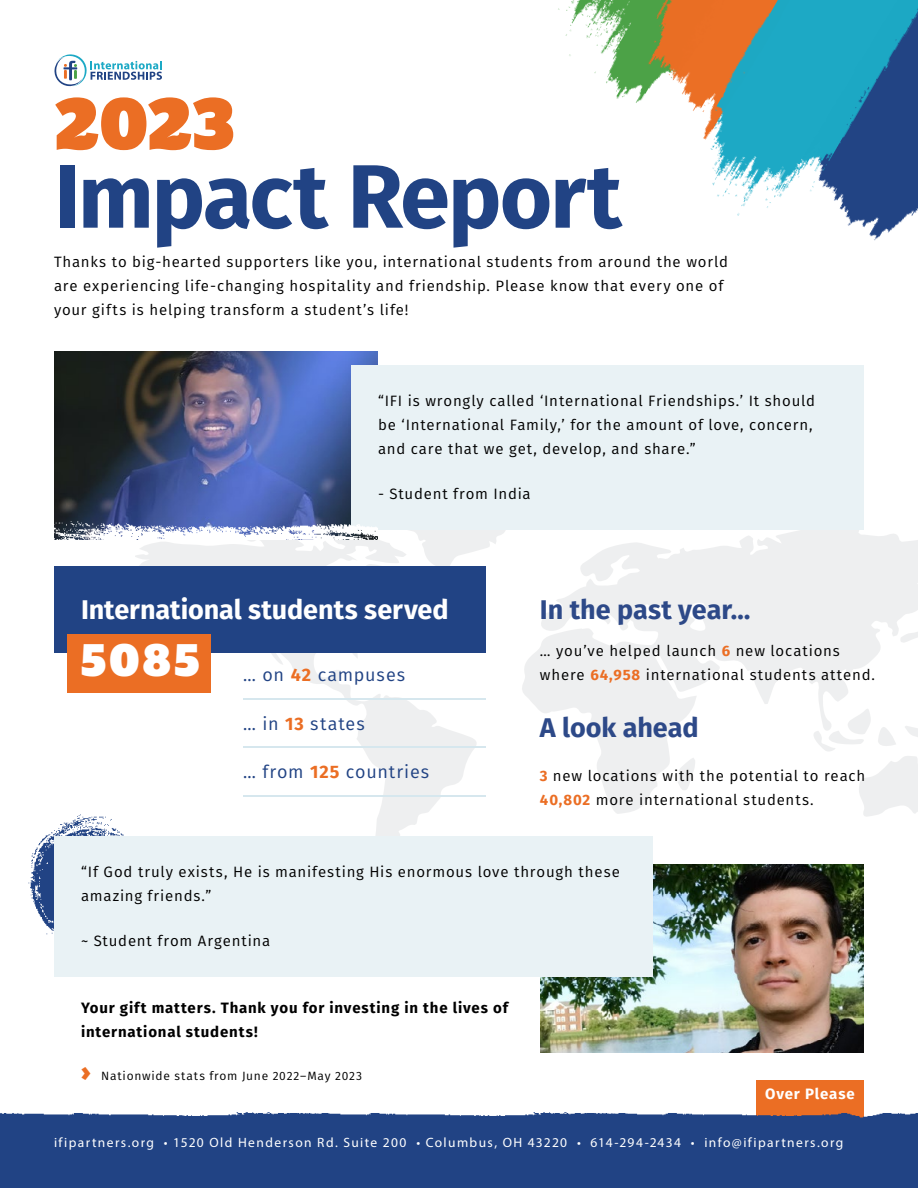
<style>
.page{position:relative;width:918px;height:1188px;background:#fff}
.page>*{position:absolute;margin:0;border:0;box-sizing:border-box;transform-origin:0 0}
.t1{font:700 90px "Fira Sans";letter-spacing:-.025em;color:#214384}
.t2{font:72px "Plume Ad";color:#eb6e24}
.t3{font:45px "Plume Ad";color:#fff}
.t4{font:700 27px "Fira Sans";letter-spacing:-.005em;color:#fff}
.t5{font:700 27px "Fira Sans";letter-spacing:-.005em;color:#2d4988}
.t6{font:27px "Plume Ad";color:#eb6e24}
.t7{font:18px "Fira Sans";letter-spacing:.045em;color:#214384}
.t8{font:15px/24px "Fira Sans";letter-spacing:.055em;color:#000}
.t9{font:700 15px/24px "Fira Sans";letter-spacing:.055em;color:#000}
.t10{font:700 15px "Fira Sans";letter-spacing:.055em;color:#fff}
.t11{font:13.5px "Myriad Pro";letter-spacing:.105em;color:#fff}
.t12{font:12px "Fira Sans";letter-spacing:.065em;color:#000}
.s1{font-weight:700;color:#eb6e24}
</style>
<div class="page">
<svg style="left:135px;top:530px;width:783px;height:334px"></svg>
<div style="left:756px;top:1080px;width:108px;height:54px;background:#eb6e24"></div>
<img style="left:28px;top:810px;width:161px;height:125px">
<div style="left:683px;top:1113px;width:235px;height:75px;background:#214384"></div>
<div style="left:386px;top:1112px;width:297px;height:76px;background:#214384"></div>
<div style="left:0;top:1112px;width:386px;height:76px;background:#214384"></div>
<img style="left:54px;top:351px;width:324px;height:162px">
<img style="left:540px;top:864px;width:324px;height:189px">
<div style="left:54px;top:567px;width:432px;height:86px;background:#214384"></div>
<div style="left:68px;top:635px;width:143px;height:58px;background:#eb6e24"></div>
<hr style="left:243px;top:698px;width:243px;height:1px;background:#d6e7ee">
<hr style="left:243px;top:747px;width:243px;height:1px;background:#d6e7ee">
<hr style="left:243px;top:795px;width:243px;height:2px;background:#d6e7ee">
<div style="left:351px;top:365px;width:513px;height:120px;background:#e9f2f5"></div>
<div style="left:351px;top:458px;width:513px;height:72px;background:#e9f2f5"></div>
<div style="left:54px;top:836px;width:598px;height:96px;background:#e9f2f5"></div>
<div style="left:54px;top:905px;width:598px;height:72px;background:#e9f2f5"></div>
<img style="left:54px;top:513px;width:324px;height:27px">
<img style="left:729px;top:837px;width:189px;height:27px">
<img style="left:558px;top:0;width:56px;height:84px">
<img style="left:614px;top:0;width:57px;height:103px">
<img style="left:671px;top:0;width:247px;height:241px">
<svg style="left:54px;top:54px;width:108px;height:32px"></svg>
<h2 class="t2" style="left:54px;top:77px;width:183px">2023</h2>
<h1 class="t1" style="left:54px;top:120px;width:569px">Impact Report</h1>
<p class="t8" style="left:54px;top:249px;width:676px">Thanks to big-hearted supporters like you, international students from around the world are experiencing life-changing hospitality and friendship. Please know that every one of your gifts is helping transform a student’s life!</p>
<p class="t8" style="left:378px;top:389px;width:439px">“IFI is wrongly called ‘International Friendships.’ It should be ‘International Family,’ for the amount of love, concern, and care that we get, develop, and share.”</p>
<p class="t8" style="left:378px;top:481px;width:154px">- Student from India</p>
<h3 class="t4" style="left:81px;top:587px;width:369px">International students served</h3>
<h3 class="t3" style="left:81px;top:631px;width:120px">5085</h3>
<p class="t7" style="left:243px;top:661px;width:164px">… on <span class="s1">42</span> campuses</p>
<p class="t7" style="left:243px;top:710px;width:123px">… in <span class="s1">13</span> states</p>
<p class="t7" style="left:243px;top:759px;width:188px">… from <span class="s1">125</span> countries</p>
<h3 class="t5" style="left:540px;top:587px;width:212px">In the past year…</h3>
<p class="t8" style="left:540px;top:639px;width:336px">… you’ve helped launch <span class="s1">6</span> new locations where <span class="s1">64,958</span> international students attend.</p>
<h3 class="t5" style="left:540px;top:704px;width:160px">A look ahead</h3>
<p class="t8" style="left:540px;top:763px;width:327px"><span class="s1">3</span> new locations with the potential to reach<br><span class="s1">40,802</span> more international students.</p>
<p class="t8" style="left:81px;top:860px;width:540px">“If God truly exists, He is manifesting His enormous love through these amazing friends.”</p>
<p class="t8" style="left:81px;top:928px;width:191px">~ Student from Argentina</p>
<p class="t9" style="left:81px;top:995px;width:429px">Your gift matters. Thank you for investing in the lives of international students!</p>
<h3 class="t6" style="left:81px;top:1053px;width:12px">›</h3>
<p class="t12" style="left:101px;top:1067px;width:262px">Nationwide stats from June 2022–May 2023</p>
<p class="t10" style="left:765px;top:1081px;width:91px">Over Please</p>
<p class="t11" style="left:54px;top:1134px;width:791px">ifipartners.org • 1520 Old Henderson Rd. Suite 200 • Columbus, OH 43220 • 614-294-2434 • info@ifipartners.org</p>
</div>
